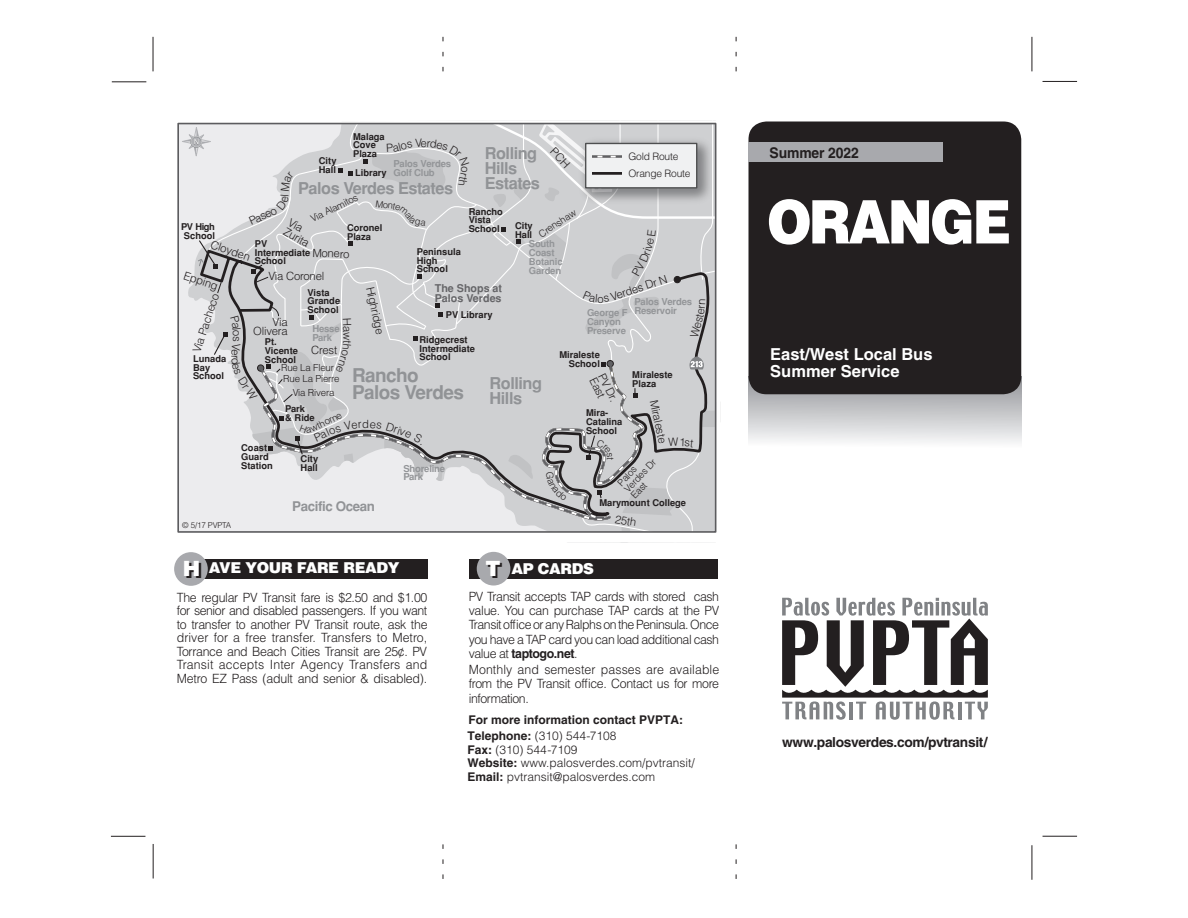
<style>
.page{position:relative;width:1188px;height:918px;background:#fff}
.page>*{position:absolute;margin:0;border:0;box-sizing:border-box;transform-origin:0 0}
.t1{font:900 60px "Helvetica";letter-spacing:-.05em;color:#fff;scale:.9 1}
.t2{font:900 21px "Helvetica";color:#231f20}
.t3{font:700 19.05px/17.4px "Helvetica";letter-spacing:-.03em;color:#919396}
.t4{font:700 16.5px/16.5px "Helvetica";color:#fff}
.t5{font:700 16.35px/14.9px "Helvetica";letter-spacing:-.03em;color:#919396}
.t6{font:900 15px "Helvetica";letter-spacing:-.025em;color:#fff}
.t7{font:700 14.7px "Helvetica";letter-spacing:-.01em;color:#231f20;scale:.95 1}
.t8{font:700 13.8px "Helvetica";letter-spacing:-.025em;color:#231f20}
.t9{font:700 13.35px "Helvetica";letter-spacing:-.03em;color:#919396}
.t10{font:300 12.75px/13.5px "Helvetica";letter-spacing:-.03em;color:#231f20;text-align:justify}
.t11{font:300 12px "Helvetica";color:#231f20}
.t12{font:700 12px "Helvetica";color:#231f20}
.t13{font:300 11.25px/9.6px "Helvetica";letter-spacing:-.02em;color:#231f20}
.t14{font:700 10.8px/9.9px "Helvetica";color:#656568}
.t15{font:300 10.2px/17.1px "Helvetica";letter-spacing:-.02em;color:#231f20}
.t16{font:300 9.75px/9.1px "Helvetica";letter-spacing:-.02em;color:#231f20}
.t17{font:700 9.6px/8.9px "Helvetica";letter-spacing:-.02em;color:#939598}
.t18{font:700 9.3px/8.7px "Helvetica";color:#231f20}
.t19{font:300 8.1px "Helvetica";letter-spacing:-.02em;color:#231f20}
.s1{font-weight:700}
</style>
<div class="page">
<hr style="left:153px;top:37px;width:1px;height:34px;background:#231f20">
<svg style="left:443px;top:37px;width:1px;height:34px"></svg>
<hr style="left:153px;top:844px;width:1px;height:35px;background:#231f20">
<svg style="left:736px;top:37px;width:1px;height:34px"></svg>
<hr style="left:1032px;top:37px;width:1px;height:34px;background:#231f20">
<hr style="left:1043px;top:81px;width:34px;height:1px;background:#231f20">
<hr style="left:1032px;top:845px;width:1px;height:35px;background:#231f20">
<hr style="left:1043px;top:836px;width:34px;height:1px;background:#231f20">
<svg style="left:443px;top:844px;width:1px;height:35px"></svg>
<svg style="left:736px;top:844px;width:1px;height:35px"></svg>
<hr style="left:111px;top:836px;width:34px;height:1px;background:#231f20">
<hr style="left:112px;top:82px;width:34px;height:1px;background:#231f20">
<svg style="left:749px;top:380px;width:272px;height:63px"></svg>
<div style="left:748px;top:122px;width:273px;height:272px;background:#231f20;border-radius:18px"></div>
<div style="left:749px;top:142px;width:194px;height:20px;background:#a8a9ad"></div>
<svg style="left:782px;top:598px;width:206px;height:122px"></svg>
<div style="left:185px;top:559px;width:243px;height:20px;background:#231f20"></div>
<div style="left:174px;top:552px;width:34px;height:34px;background:#a8a9ad;border-radius:50%"></div>
<div style="left:469px;top:559px;width:249px;height:19px;background:#231f20"></div>
<div style="left:477px;top:552px;width:33px;height:34px;background:#a8a9ad;border-radius:50%"></div>
<svg style="left:177px;top:120px;width:540px;height:423px"></svg>
<p class="t18" style="left:353px;top:132px;width:33px">Malaga<br>Cove<br>Plaza</p>
<p class="t5" style="left:485px;top:146px;width:57px">Rolling<br>Hills<br>Estates</p>
<p class="t18" style="left:515px;top:221px;width:19px">City<br>Hall</p>
<p class="t15" style="left:628px;top:148px;width:64px">Gold Route<br>Orange Route</p>
<p class="t18" style="left:319px;top:156px;width:19px">City<br>Hall</p>
<p class="t17" style="left:393px;top:159px;width:59px">Palos Verdes<br>Golf Club</p>
<p class="t18" style="left:355px;top:169px;width:33px">Library</p>
<p class="t5" style="left:298px;top:181px;width:157px">Palos Verdes Estates</p>
<p class="t16" style="left:309px;top:215px;width:53px;rotate:-26deg">Via Alamitos</p>
<p class="t13" style="left:248px;top:217px;width:30px;rotate:-24deg">Paseo</p>
<p class="t18" style="left:469px;top:207px;width:36px">Rancho<br>Vista<br>School</p>
<p class="t13" style="left:292px;top:217px;width:29px;rotate:30deg">Via<br>Zurita</p>
<p class="t18" style="left:181px;top:223px;width:36px;text-align:center">PV High<br>School</p>
<p class="t18" style="left:347px;top:224px;width:37px">Coronel<br>Plaza</p>
<p class="t18" style="left:255px;top:239px;width:57px">PV<br>Intermediate<br>School</p>
<p class="t13" style="left:213px;top:239px;width:42px;rotate:18deg">Cloyden</p>
<p class="t17" style="left:529px;top:239px;width:35px">South<br>Coast<br>Botanic<br>Garden</p>
<p class="t18" style="left:417px;top:247px;width:46px">Peninsula<br>High<br>School</p>
<p class="t13" style="left:313px;top:248px;width:39px;rotate:2deg">Monero</p>
<p class="t13" style="left:268px;top:271px;width:57px">Via Coronel</p>
<p class="t13" style="left:186px;top:271px;width:37px;rotate:18deg">Epping</p>
<p class="t13" style="left:192px;top:350px;width:63px;rotate:-72deg">Via Pacheco</p>
<p class="t13" style="left:615px;top:290px;width:55px;rotate:-18deg">erdes Dr N</p>
<p class="t14" style="left:435px;top:283px;width:69px">The Shops at<br>Palos Verdes</p>
<p class="t13" style="left:375px;top:286px;width:50px;rotate:78deg">Highridge</p>
<p class="t18" style="left:308px;top:288px;width:34px">Vista<br>Grande<br>School</p>
<p class="t17" style="left:587px;top:297px;width:107px;text-indent:47px">Palos Verdes<br>George F Reservoir</p>
<p class="t17" style="left:587px;top:317px;width:40px">Canyon<br>Preserve</p>
<p class="t18" style="left:446px;top:310px;width:48px">PV Library</p>
<p class="t13" style="left:253px;top:317px;width:36px;line-height:8.9px;text-align:right">Via<br>Olivera</p>
<p class="t17" style="left:312px;top:324px;width:29px">Hesse<br>Park</p>
<p class="t18" style="left:419px;top:335px;width:57px">Ridgecrest<br>Intermediate<br>School</p>
<p class="t18" style="left:265px;top:337px;width:35px">Pt.<br>Vicente<br>School</p>
<p class="t13" style="left:311px;top:345px;width:27px">Crest</p>
<p class="t18" style="left:559px;top:350px;width:42px;text-align:right">Miraleste<br>School</p>
<p class="t18" style="left:193px;top:354px;width:35px">Lunada<br>Bay<br>School</p>
<p class="t13" style="left:241px;top:355px;width:5px;rotate:90deg">r</p>
<p class="t16" style="left:281px;top:362px;width:60px;line-height:10.9px">Rue La Fleur<br>Rue La Pierre</p>
<p class="t16" style="left:293px;top:388px;width:43px">Via Rivera</p>
<p class="t16" style="left:309px;top:425px;width:25px;rotate:-26deg">wthor</p>
<p class="t3" style="left:352px;top:366px;width:113px">Rancho<br>Palos Verdes</p>
<p class="t18" style="left:632px;top:371px;width:42px">Miraleste<br>Plaza</p>
<p class="t13" style="left:606px;top:371px;width:31px;rotate:63deg">PV Dr.<br>East</p>
<p class="t5" style="left:490px;top:376px;width:54px">Rolling<br>Hills</p>
<p class="t13" style="left:659px;top:399px;width:46px;rotate:78deg">Miraleste</p>
<p class="t18" style="left:285px;top:404px;width:31px">Park<br>&amp; Ride</p>
<p class="t18" style="left:586px;top:409px;width:38px">Mira-<br>Catalina<br>School</p>
<p class="t13" style="left:362px;top:419px;width:8px">d</p>
<p class="t18" style="left:241px;top:444px;width:33px">Coast<br>Guard<br>Station</p>
<p class="t18" style="left:301px;top:454px;width:19px">City<br>Hall</p>
<p class="t16" style="left:616px;top:481px;width:43px;rotate:-47deg">Palos<br>Verdes Dr<br>East</p>
<p class="t17" style="left:403px;top:464px;width:43px">Shoreline<br>Park</p>
<p class="t18" style="left:599px;top:498px;width:88px">Marymount College</p>
<p class="t9" style="left:292px;top:498px;width:84px">Pacific Ocean</p>
<p class="t19" style="left:182px;top:520px;width:50px">© 5/17 PVPTA</p>
<p class="t2" style="left:185px;top:557px;width:19px">H</p>
<p class="t6" style="left:209px;top:558px;width:192px">AVE YOUR FARE READY</p>
<p class="t2" style="left:488px;top:557px;width:17px">T</p>
<p class="t6" style="left:512px;top:559px;width:84px">AP CARDS</p>
<p class="t13" style="left:616px;top:514px;width:23px;rotate:10deg">25th</p>
<p class="t10" style="left:177px;top:590px;width:252px">The regular PV Transit fare is $2.50 and $1.00 for senior and disabled passengers. If you want to transfer to another PV Transit route, ask the driver for a free transfer. Transfers to Metro, Torrance and Beach Cities Transit are 25¢. PV Transit accepts Inter Agency Transfers and Metro EZ Pass (adult and senior &amp; disabled).</p>
<p class="t10" style="left:469px;top:589px;width:252px;line-height:14.2px">PV Transit accepts TAP cards with stored cash value. You can purchase TAP cards at the PV Transit office or any Ralphs on the Peninsula. Once you have a TAP card you can load additional cash value at <span class="s1">taptogo.net</span>.</p>
<p class="t10" style="left:469px;top:662px;width:252px;line-height:14.2px">Monthly and semester passes are available from the PV Transit office. Contact us for more information.</p>
<p class="t12" style="left:468px;top:713px;width:216px">For more information contact PVPTA:</p>
<p class="t11" style="left:468px;top:729px;width:150px"><span class="s1">Telephone:</span> (310) 544-7108</p>
<p class="t11" style="left:468px;top:742px;width:111px"><span class="s1">Fax:</span> (310) 544-7109</p>
<p class="t11" style="left:468px;top:756px;width:229px"><span class="s1">Website:</span> www.palosverdes.com/pvtransit/</p>
<p class="t11" style="left:468px;top:769px;width:189px"><span class="s1">Email:</span> pvtransit@palosverdes.com</p>
<p class="t7" style="left:770px;top:144px;width:96px">Summer 2022</p>
<p class="t1" style="left:767px;top:183px;width:273px">ORANGE</p>
<p class="t4" style="left:770px;top:346px;width:164px">East/West Local Bus<br>Summer Service</p>
<p class="t8" style="left:782px;top:733px;width:207px">www.palosverdes.com/pvtransit/</p>
</div>
